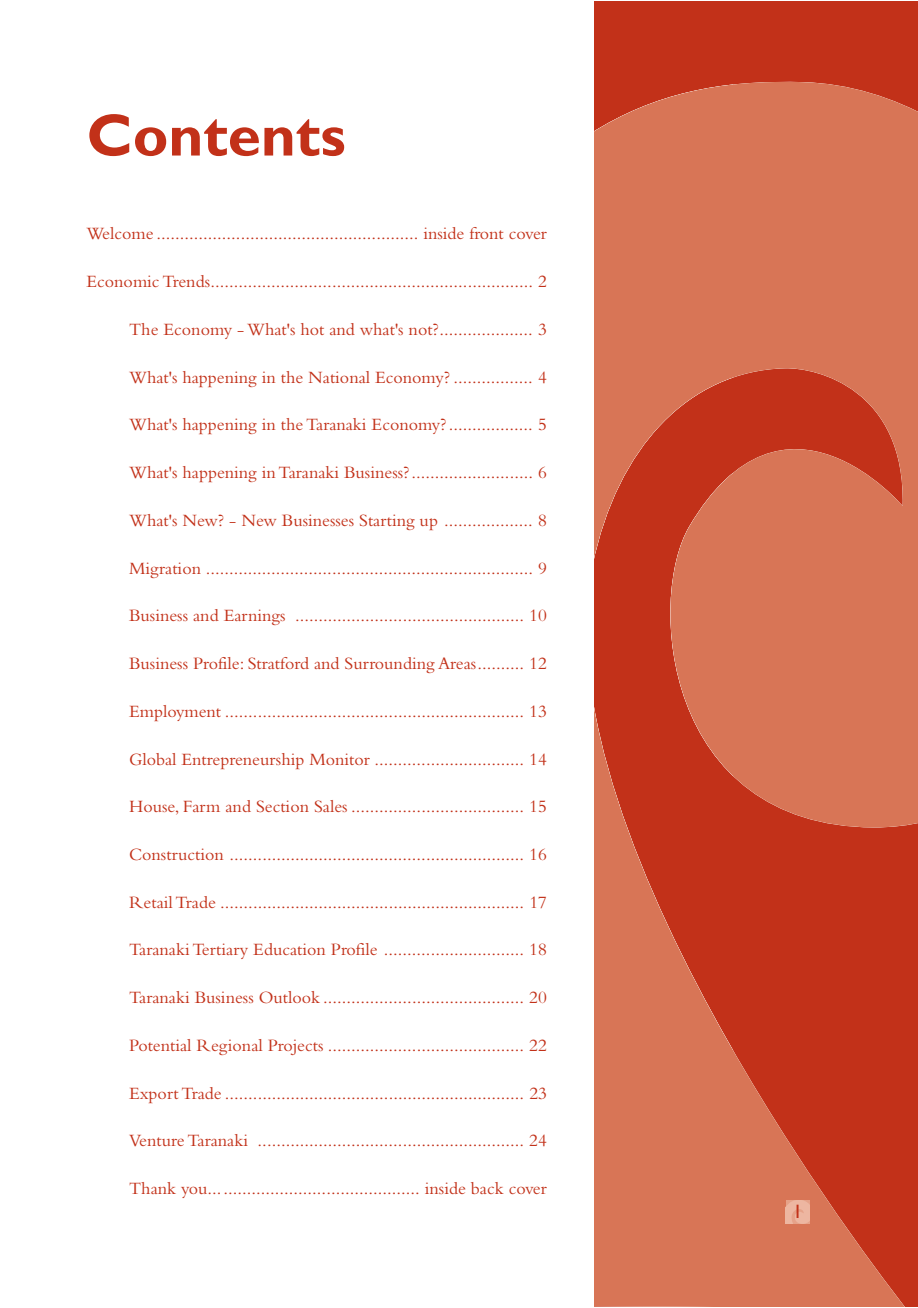
<style>
.page{position:relative;width:918px;height:1308px;background:#fff}
.page>*{position:absolute;margin:0;border:0;box-sizing:border-box;transform-origin:0 0}
.t1{font:700 60px "Gill Sans";color:#c23119}
.t2{font:19.5px "Gill Sans";color:#c23119}
.t3{font:18px "Bembo";color:#c23119}
</style>
<div class="page">
<div style="left:594px;top:1px;width:324px;height:1306px;background:#c23119"></div>
<svg style="left:594px;top:82px;width:324px;height:1225px;fill:#d87556"></svg>
<svg style="left:786px;top:1200px;width:23px;height:24px"></svg>
<h1 class="t1" style="left:87px;top:115px;width:261px">Contents</h1>
<p class="t3" style="left:87px;top:227px;width:462px">Welcome ........................................................ inside front cover</p>
<p class="t3" style="left:87px;top:275px;width:462px">Economic Trends..................................................................... 2</p>
<p class="t3" style="left:129px;top:323px;width:419px">The Economy - What's hot and what's not?.................... 3</p>
<p class="t3" style="left:129px;top:370px;width:419px">What's happening in the National Economy? ................. 4</p>
<p class="t3" style="left:129px;top:418px;width:419px">What's happening in the Taranaki Economy?.................. 5</p>
<p class="t3" style="left:129px;top:466px;width:419px">What's happening in Taranaki Business?.......................... 6</p>
<p class="t3" style="left:129px;top:514px;width:419px">What's New? - New Businesses Starting up ................... 8</p>
<p class="t3" style="left:129px;top:561px;width:419px">Migration ...................................................................... 9</p>
<p class="t3" style="left:129px;top:609px;width:419px">Business and Earnings ................................................. 10</p>
<p class="t3" style="left:129px;top:657px;width:419px">Business Profile: Stratford and Surrounding Areas.......... 12</p>
<p class="t3" style="left:129px;top:705px;width:419px">Employment ................................................................ 13</p>
<p class="t3" style="left:129px;top:752px;width:419px">Global Entrepreneurship Monitor ................................ 14</p>
<p class="t3" style="left:129px;top:800px;width:419px">House, Farm and Section Sales ..................................... 15</p>
<p class="t3" style="left:129px;top:848px;width:419px">Construction ............................................................... 16</p>
<p class="t3" style="left:129px;top:896px;width:419px">Retail Trade ................................................................. 17</p>
<p class="t3" style="left:129px;top:943px;width:419px">Taranaki Tertiary Education Profile .............................. 18</p>
<p class="t3" style="left:129px;top:991px;width:419px">Taranaki Business Outlook ........................................... 20</p>
<p class="t3" style="left:129px;top:1039px;width:419px">Potential Regional Projects .......................................... 22</p>
<p class="t3" style="left:129px;top:1087px;width:419px">Export Trade ................................................................ 23</p>
<p class="t3" style="left:129px;top:1134px;width:419px">Venture Taranaki ......................................................... 24</p>
<p class="t3" style="left:129px;top:1182px;width:419px">Thank you............................................. inside back cover</p>
<p class="t2" style="left:793px;top:1205px;width:11px">1</p>
</div>
